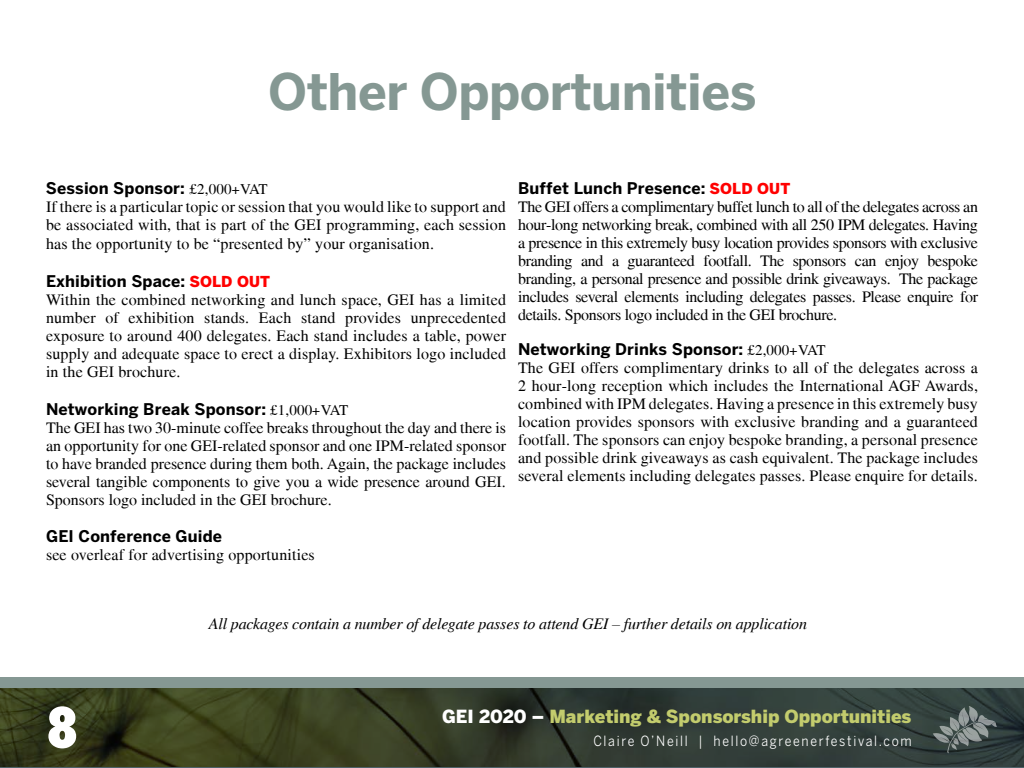
<style>
.page{position:relative;width:1024px;height:768px;background:#fff}
.page>*{position:absolute;margin:0;border:0;box-sizing:border-box;transform-origin:0 0}
.t1{font:800 condensed 54px "Futura LT";color:#fff}
.t2{font:700 50px "Benton Sans";letter-spacing:-.01em;color:#859893}
.t3{font:900 18px "Benton Sans";color:#c3cc6d}
.t4{font:16px/18px "Times LT";letter-spacing:.01em;color:#000;text-align:justify}
.t5{font:700 16px "Benton Sans";letter-spacing:.01em;color:#000}
.t6{font:italic 16px "Times LT";letter-spacing:-.01em;color:#000}
.t7{font:14px "Benton Sans";letter-spacing:.14em;color:#fff;scale:.88 1}
.s1{font-family:"Times LT";font-weight:400;font-size:15px}
.s2{font-weight:900;font-size:15px;color:#f00}
.s3{color:#fff}
</style>
<div class="page">
<svg style="left:0;top:688px;width:1024px;height:80px;background:#343d2b"></svg>
<svg style="left:933px;top:706px;width:64px;height:47px;background:#535e5d"></svg>
<div style="left:0;top:678px;width:1024px;height:10px;background:#859893"></div>
<h2 class="t2" style="left:268px;top:62px;width:490px">Other Opportunities</h2>
<p class="t5" style="left:46px;top:178px;width:223px">Session Sponsor: <span class="s1">£2,000+VAT</span></p>
<p class="t4" style="left:46px;top:197px;width:462px;line-height:18.5px">If there is a particular topic or session that you would like to support and be associated with, that is part of the GEI programming, each session has the opportunity to be “presented by” your organisation.</p>
<p class="t5" style="left:46px;top:271px;width:226px">Exhibition Space: <span class="s2">SOLD OUT</span></p>
<p class="t4" style="left:46px;top:290px;width:462px">Within the combined networking and lunch space, GEI has a limited number of exhibition stands. Each stand provides unprecedented exposure to around 400 delegates. Each stand includes a table, power supply and adequate space to erect a display. Exhibitors logo included in the GEI brochure.</p>
<p class="t5" style="left:46px;top:399px;width:304px">Networking Break Sponsor: <span class="s1">£1,000+VAT</span></p>
<p class="t4" style="left:46px;top:418px;width:462px">The GEI has two 30-minute coffee breaks throughout the day and there is an opportunity for one GEI-related sponsor and one IPM-related sponsor to have branded presence during them both. Again, the package includes several tangible components to give you a wide presence around GEI.<br>Sponsors logo included in the GEI brochure.</p>
<p class="t5" style="left:46px;top:526px;width:178px">GEI Conference Guide</p>
<p class="t4" style="left:46px;top:545px;width:270px">see overleaf for advertising opportunities</p>
<p class="t5" style="left:518px;top:178px;width:274px">Buffet Lunch Presence: <span class="s2">SOLD OUT</span></p>
<p class="t4" style="left:518px;top:197px;width:462px">The GEI offers a complimentary buffet lunch to all of the delegates across an hour-long networking break, combined with all 250 IPM delegates. Having a presence in this extremely busy location provides sponsors with exclusive branding and a guaranteed footfall. The sponsors can enjoy bespoke branding, a personal presence and possible drink giveaways. The package includes several elements including delegates passes. Please enquire for details. Sponsors logo included in the GEI brochure.</p>
<p class="t5" style="left:518px;top:340px;width:309px">Networking Drinks Sponsor: <span class="s1">£2,000+VAT</span></p>
<p class="t4" style="left:518px;top:359px;width:462px">The GEI offers complimentary drinks to all of the delegates across a 2 hour-long reception which includes the International AGF Awards, combined with IPM delegates. Having a presence in this extremely busy location provides sponsors with exclusive branding and a guaranteed footfall. The sponsors can enjoy bespoke branding, a personal presence and possible drink giveaways as cash equivalent. The package includes several elements including delegates passes. Please enquire for details.</p>
<h1 class="t1" style="left:46px;top:694px;width:34px">8</h1>
<p class="t6" style="left:209px;top:615px;width:600px">All packages contain a number of delegate passes to attend GEI – further details on application</p>
<p class="t3" style="left:442px;top:705px;width:471px"><span class="s3">GEI 2020 –</span> Marketing &amp; Sponsorship Opportunities</p>
<p class="t7" style="left:593px;top:732px;width:363px">Claire O’Neill | hello@agreenerfestival.com</p>
</div>
